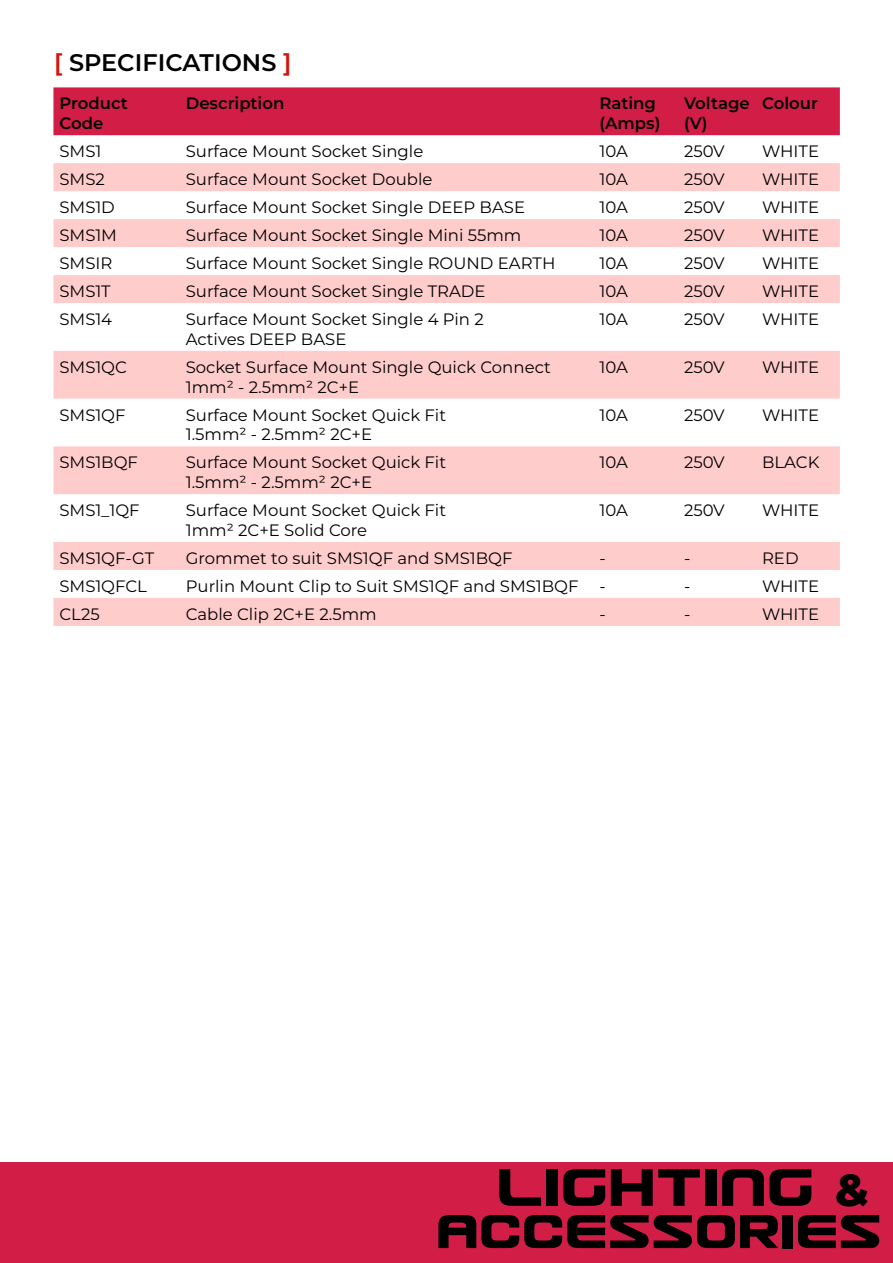
<style>
.page{position:relative;width:893px;height:1263px;background:#fff}
.page>*{position:absolute;margin:0;border:0;box-sizing:border-box;transform-origin:0 0}
.t1{font:63px "Usuzi";color:#000}
.t2{font:57px "Usuzi";color:#000}
.t3{font:600 24px "Montserrat";color:#000}
.t4{font:16.5px/19.8px "Montserrat";color:#000}
.t5{font:600 16.5px/19.8px "Montserrat";color:#000}
.s1{color:#d4140b}
.s2{font-family:"Montserrat Alternates";font-weight:800;font-size:45px}
</style>
<div class="page">
<div style="left:0;top:1162px;width:893px;height:101px;background:#d21e46"></div>
<div style="left:53px;top:87px;width:787px;height:48px;background:#d21e46"></div>
<svg style="left:53px;top:163px;width:787px;height:463px;fill:#ffd2d2"></svg>
<h3 class="t3" style="left:54px;top:46px;width:239px"><span class="s1">[</span> SPECIFICATIONS <span class="s1">]</span></h3>
<p class="t5" style="left:59px;top:93px;width:70px">Product<br>Code</p>
<p class="t5" style="left:186px;top:93px;width:100px">Description</p>
<p class="t5" style="left:599px;top:93px;width:63px">Rating (Amps)</p>
<p class="t5" style="left:684px;top:93px;width:67px">Voltage (V)</p>
<p class="t5" style="left:762px;top:93px;width:57px">Colour</p>
<p class="t4" style="left:59px;top:141px;width:43px">SMS1</p>
<p class="t4" style="left:186px;top:141px;width:239px">Surface Mount Socket Single</p>
<p class="t4" style="left:599px;top:141px;width:30px">10A</p>
<p class="t4" style="left:684px;top:141px;width:42px">250V</p>
<p class="t4" style="left:762px;top:141px;width:58px">WHITE</p>
<p class="t4" style="left:59px;top:169px;width:47px">SMS2</p>
<p class="t4" style="left:186px;top:169px;width:248px">Surface Mount Socket Double</p>
<p class="t4" style="left:599px;top:169px;width:30px">10A</p>
<p class="t4" style="left:684px;top:169px;width:42px">250V</p>
<p class="t4" style="left:762px;top:169px;width:58px">WHITE</p>
<p class="t4" style="left:59px;top:197px;width:57px">SMS1D</p>
<p class="t4" style="left:186px;top:197px;width:341px">Surface Mount Socket Single DEEP BASE</p>
<p class="t4" style="left:599px;top:197px;width:30px">10A</p>
<p class="t4" style="left:684px;top:197px;width:42px">250V</p>
<p class="t4" style="left:762px;top:197px;width:58px">WHITE</p>
<p class="t4" style="left:59px;top:225px;width:59px">SMS1M</p>
<p class="t4" style="left:186px;top:225px;width:337px">Surface Mount Socket Single Mini 55mm</p>
<p class="t4" style="left:599px;top:225px;width:30px">10A</p>
<p class="t4" style="left:684px;top:225px;width:42px">250V</p>
<p class="t4" style="left:762px;top:225px;width:58px">WHITE</p>
<p class="t4" style="left:59px;top:253px;width:54px">SMSIR</p>
<p class="t4" style="left:186px;top:253px;width:371px">Surface Mount Socket Single ROUND EARTH</p>
<p class="t4" style="left:599px;top:253px;width:30px">10A</p>
<p class="t4" style="left:684px;top:253px;width:42px">250V</p>
<p class="t4" style="left:762px;top:253px;width:58px">WHITE</p>
<p class="t4" style="left:59px;top:281px;width:53px">SMS1T</p>
<p class="t4" style="left:186px;top:281px;width:301px">Surface Mount Socket Single TRADE</p>
<p class="t4" style="left:599px;top:281px;width:30px">10A</p>
<p class="t4" style="left:684px;top:281px;width:42px">250V</p>
<p class="t4" style="left:762px;top:281px;width:58px">WHITE</p>
<p class="t4" style="left:59px;top:309px;width:54px">SMS14</p>
<p class="t4" style="left:186px;top:309px;width:299px">Surface Mount Socket Single 4 Pin 2<br>Actives DEEP BASE</p>
<p class="t4" style="left:599px;top:309px;width:30px">10A</p>
<p class="t4" style="left:684px;top:309px;width:42px">250V</p>
<p class="t4" style="left:762px;top:309px;width:58px">WHITE</p>
<p class="t4" style="left:59px;top:356px;width:69px">SMS1QC</p>
<p class="t4" style="left:186px;top:356px;width:366px">Socket Surface Mount Single Quick Connect<br>1mm² - 2.5mm² 2C+E</p>
<p class="t4" style="left:599px;top:356px;width:30px">10A</p>
<p class="t4" style="left:684px;top:356px;width:42px">250V</p>
<p class="t4" style="left:762px;top:356px;width:58px">WHITE</p>
<p class="t4" style="left:59px;top:404px;width:68px">SMS1QF</p>
<p class="t4" style="left:186px;top:404px;width:262px">Surface Mount Socket Quick Fit<br>1.5mm² - 2.5mm² 2C+E</p>
<p class="t4" style="left:599px;top:404px;width:30px">10A</p>
<p class="t4" style="left:684px;top:404px;width:42px">250V</p>
<p class="t4" style="left:762px;top:404px;width:58px">WHITE</p>
<p class="t4" style="left:59px;top:452px;width:80px">SMS1BQF</p>
<p class="t4" style="left:186px;top:452px;width:262px">Surface Mount Socket Quick Fit<br>1.5mm² - 2.5mm² 2C+E</p>
<p class="t4" style="left:599px;top:452px;width:30px">10A</p>
<p class="t4" style="left:684px;top:452px;width:42px">250V</p>
<p class="t4" style="left:762px;top:452px;width:59px">BLACK</p>
<p class="t4" style="left:59px;top:500px;width:82px">SMS1_1QF</p>
<p class="t4" style="left:186px;top:500px;width:262px">Surface Mount Socket Quick Fit<br>1mm² 2C+E Solid Core</p>
<p class="t4" style="left:599px;top:500px;width:30px">10A</p>
<p class="t4" style="left:684px;top:500px;width:42px">250V</p>
<p class="t4" style="left:762px;top:500px;width:58px">WHITE</p>
<p class="t4" style="left:59px;top:547px;width:96px">SMS1QF-GT</p>
<p class="t4" style="left:186px;top:547px;width:328px">Grommet to suit SMS1QF and SMS1BQF</p>
<p class="t4" style="left:599px;top:547px;width:8px">-</p>
<p class="t4" style="left:684px;top:547px;width:8px">-</p>
<p class="t4" style="left:762px;top:547px;width:38px">RED</p>
<p class="t4" style="left:59px;top:575px;width:89px">SMS1QFCL</p>
<p class="t4" style="left:186px;top:575px;width:394px">Purlin Mount Clip to Suit SMS1QF and SMS1BQF</p>
<p class="t4" style="left:599px;top:575px;width:8px">-</p>
<p class="t4" style="left:684px;top:575px;width:8px">-</p>
<p class="t4" style="left:762px;top:575px;width:58px">WHITE</p>
<p class="t4" style="left:59px;top:603px;width:42px">CL25</p>
<p class="t4" style="left:186px;top:603px;width:193px">Cable Clip 2C+E 2.5mm</p>
<p class="t4" style="left:599px;top:603px;width:8px">-</p>
<p class="t4" style="left:684px;top:603px;width:8px">-</p>
<p class="t4" style="left:762px;top:603px;width:58px">WHITE</p>
<h1 class="t1" style="left:496px;top:1158px;width:374px">lighting <span class="s2">&amp;</span></h1>
<h2 class="t2" style="left:436px;top:1205px;width:447px">ACCESSORIES</h2>
</div>
